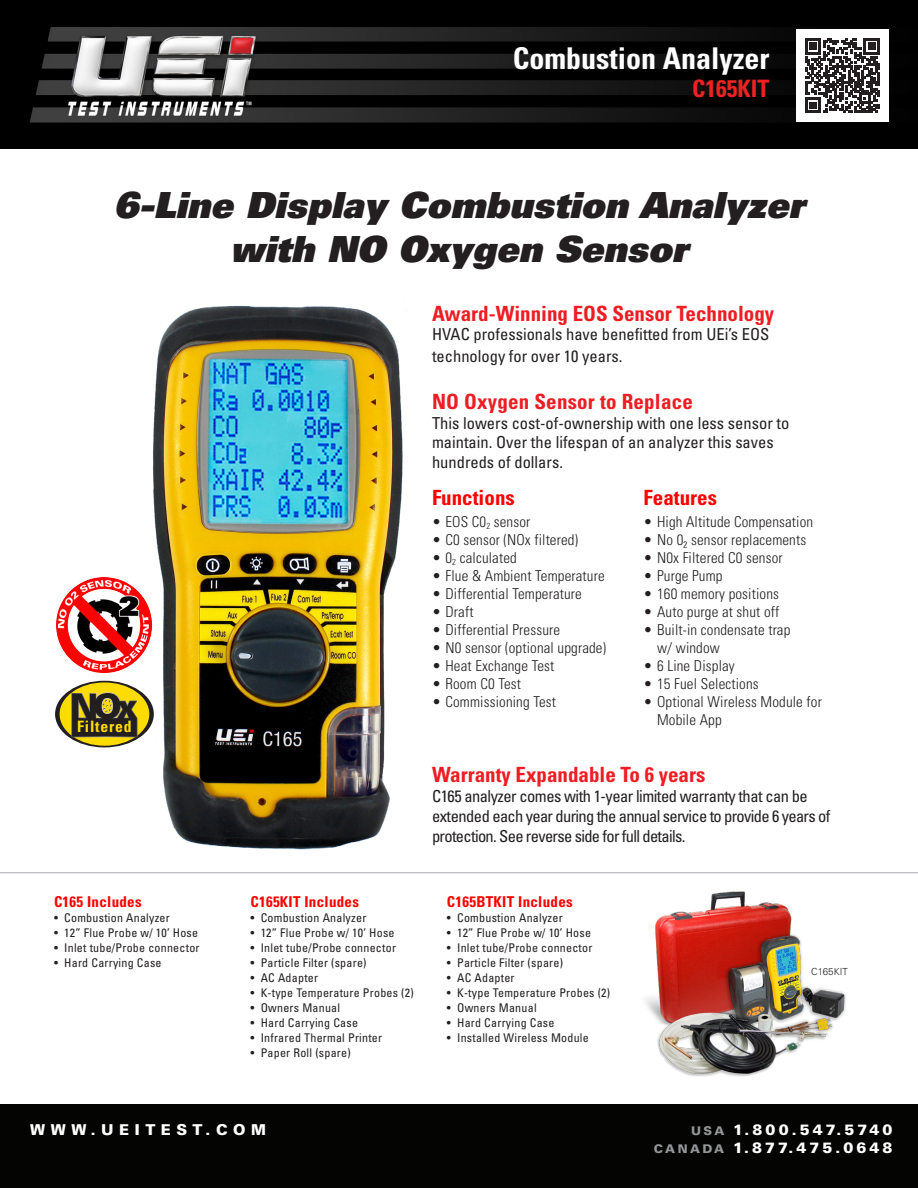
<style>
.page{position:relative;width:918px;height:1188px;background:#fff}
.page>*{position:absolute;margin:0;border:0;box-sizing:border-box;transform-origin:0 0}
.t1{font:36px "Univers LT Std X Black Obl";color:#231f20}
.t2{font:700 condensed 30px "Univers LT Std";color:#fff}
.t3{font:700 condensed 24px "Univers LT Std";color:#ee2123}
.t4{font:700 condensed 21px "Univers LT Std";color:#ee1d23}
.t5{font:700 condensed 21px "Univers LT Std";color:#f00}
.t6{font:condensed 16.5px/19.8px "Univers LT Std";color:#231f20}
.t7{font:condensed 16.5px/19.8px "Univers LT Std";letter-spacing:-.04em;color:#231f20}
.t8{font:700 condensed 15.75px "Univers LT Std";letter-spacing:.05em;color:#ffdc01}
.t9{font:300 condensed 15px/18px "Univers LT Std";letter-spacing:.01em;color:#231f20}
.t10{font:700 condensed 15px "Univers LT Std";letter-spacing:.02em;color:#f00}
.t11{font:900 15px/18px "Univers LT Std";letter-spacing:.2em;color:#fff;text-align:right}
.t12{font:900 15px "Univers LT Std";letter-spacing:.37em;color:#fff}
.t13{font:condensed 12px "Univers LT Std";letter-spacing:.02em;color:#231f20}
.t14{font:300 9.75px "Univers LT Std";letter-spacing:.01em;color:#231f20}
.s1{font-size:12px;color:#939598}
</style>
<div class="page">
<div style="left:0;top:1104px;width:918px;height:84px;background:#040503"></div>
<img style="left:0;top:0;width:918px;height:148px">
<img style="left:645px;top:891px;width:201px;height:186px">
<hr style="left:0;top:872px;width:918px;height:1px;background:#a8a9ad">
<div style="left:796px;top:29px;width:93px;height:93px;background:#fff"></div>
<svg style="left:805px;top:38px;width:75px;height:75px"></svg>
<img style="left:62px;top:577px;width:39px;height:26px">
<svg style="left:55px;top:681px;width:99px;height:66px"></svg>
<div style="left:60px;top:682px;width:89px;height:64px;background:#ffdc01;border-radius:50%"></div>
<svg style="left:71px;top:692px;width:67px;height:45px;background:#534a24"></svg>
<img style="left:147px;top:305px;width:256px;height:545px">
<p class="t2" style="left:513px;top:39px;width:258px">Combustion Analyzer</p>
<p class="t3" style="left:692px;top:74px;width:79px">C165KIT</p>
<p class="t1" style="left:114px;top:182px;width:692px">6-Line Display Combustion Analyzer</p>
<p class="t1" style="left:230px;top:225px;width:459px">with NO Oxygen Sensor</p>
<p class="t4" style="left:432px;top:300px;width:344px">Award-Winning EOS Sensor Technology</p>
<p class="t6" style="left:432px;top:324px;width:339px;line-height:21.6px">HVAC professionals have benefitted from UEi’s EOS technology for over 10 years.</p>
<p class="t4" style="left:432px;top:389px;width:262px">NO Oxygen Sensor to Replace</p>
<p class="t6" style="left:432px;top:413px;width:359px">This lowers cost-of-ownership with one less sensor to maintain. Over the lifespan of an analyzer this saves hundreds of dollars.</p>
<p class="t8" style="left:77px;top:717px;width:56px">Filtered</p>
<p class="t10" style="left:54px;top:893px;width:89px">C165 Includes</p>
<p class="t13" style="left:54px;top:910px;width:117px">• Combustion Analyzer</p>
<p class="t13" style="left:54px;top:925px;width:146px">• 12” Flue Probe w/ 10’ Hose</p>
<p class="t13" style="left:54px;top:940px;width:147px">• Inlet tube/Probe connector</p>
<p class="t13" style="left:54px;top:955px;width:109px">• Hard Carrying Case</p>
<p class="t5" style="left:432px;top:485px;width:84px">Functions</p>
<p class="t5" style="left:644px;top:485px;width:75px">Features</p>
<p class="t9" style="left:432px;top:513px;width:100px">• EOS C0<sub>2</sub> sensor</p>
<p class="t9" style="left:432px;top:531px;width:148px">• C0 sensor (NOx filtered)</p>
<p class="t9" style="left:432px;top:549px;width:86px">• 0<sub>2</sub> calculated</p>
<p class="t9" style="left:432px;top:567px;width:174px">• Flue &amp; Ambient Temperature</p>
<p class="t9" style="left:432px;top:585px;width:151px">• Differential Temperature</p>
<p class="t9" style="left:432px;top:603px;width:43px">• Draft</p>
<p class="t9" style="left:432px;top:621px;width:130px">• Differential Pressure</p>
<p class="t9" style="left:432px;top:639px;width:176px">• N0 sensor (optional upgrade)</p>
<p class="t9" style="left:432px;top:657px;width:124px">• Heat Exchange Test</p>
<p class="t9" style="left:432px;top:675px;width:91px">• Room C0 Test</p>
<p class="t9" style="left:432px;top:693px;width:126px">• Commissioning Test</p>
<p class="t9" style="left:644px;top:513px;width:171px">• High Altitude Compensation</p>
<p class="t9" style="left:644px;top:531px;width:41px">• No 0</p>
<p class="t9" style="left:683px;top:538px;width:5px">²</p>
<p class="t9" style="left:691px;top:531px;width:117px">sensor replacements</p>
<p class="t9" style="left:644px;top:549px;width:141px">• N0x Filtered C0 sensor</p>
<p class="t9" style="left:644px;top:567px;width:80px">• Purge Pump</p>
<p class="t9" style="left:644px;top:585px;width:137px">• 160 memory positions</p>
<p class="t9" style="left:644px;top:603px;width:137px">• Auto purge at shut off</p>
<p class="t9" style="left:657px;top:621px;width:135px;text-indent:-14px">• Built-in condensate trap w/ window</p>
<p class="t9" style="left:644px;top:657px;width:93px">• 6 Line Display</p>
<p class="t9" style="left:644px;top:675px;width:117px">• 15 Fuel Selections</p>
<p class="t9" style="left:657px;top:693px;width:166px;text-indent:-14px">• Optional Wireless Module for<br>Mobile App</p>
<p class="t4" style="left:432px;top:762px;width:275px">Warranty Expandable To 6 years</p>
<p class="t7" style="left:432px;top:786px;width:400px">C165 analyzer comes with 1-year limited warranty that can be extended each year during the annual service to provide 6 years of protection. See reverse side for full details.</p>
<p class="t10" style="left:250px;top:893px;width:110px">C165KIT Includes</p>
<p class="t13" style="left:250px;top:910px;width:117px">• Combustion Analyzer</p>
<p class="t13" style="left:250px;top:925px;width:146px">• 12” Flue Probe w/ 10’ Hose</p>
<p class="t13" style="left:250px;top:940px;width:147px">• Inlet tube/Probe connector</p>
<p class="t13" style="left:250px;top:955px;width:118px">• Particle Filter (spare)</p>
<p class="t13" style="left:250px;top:970px;width:69px">• AC Adapter</p>
<p class="t13" style="left:250px;top:985px;width:165px">• K-type Temperature Probes (2)</p>
<p class="t13" style="left:250px;top:1000px;width:91px">• Owners Manual</p>
<p class="t13" style="left:250px;top:1015px;width:109px">• Hard Carrying Case</p>
<p class="t13" style="left:250px;top:1030px;width:133px">• Infrared Thermal Printer</p>
<p class="t13" style="left:250px;top:1045px;width:102px">• Paper Roll (spare)</p>
<p class="t10" style="left:447px;top:893px;width:127px">C165BTKIT Includes</p>
<p class="t13" style="left:447px;top:910px;width:117px">• Combustion Analyzer</p>
<p class="t13" style="left:447px;top:925px;width:146px">• 12” Flue Probe w/ 10’ Hose</p>
<p class="t13" style="left:447px;top:940px;width:147px">• Inlet tube/Probe connector</p>
<p class="t13" style="left:447px;top:955px;width:118px">• Particle Filter (spare)</p>
<p class="t13" style="left:447px;top:970px;width:69px">• AC Adapter</p>
<p class="t13" style="left:447px;top:985px;width:165px">• K-type Temperature Probes (2)</p>
<p class="t13" style="left:447px;top:1000px;width:91px">• Owners Manual</p>
<p class="t13" style="left:447px;top:1015px;width:109px">• Hard Carrying Case</p>
<p class="t13" style="left:447px;top:1030px;width:143px">• Installed Wireless Module</p>
<p class="t14" style="left:811px;top:965px;width:38px">C165KIT</p>
<p class="t12" style="left:30px;top:1120px;width:237px">WWW.UEITEST.COM</p>
<p class="t11" style="left:654px;top:1121px;width:240px"><span class="s1">USA</span> 1.800.547.5740<br><span class="s1">CANADA</span> 1.877.475.0648</p>
</div>
